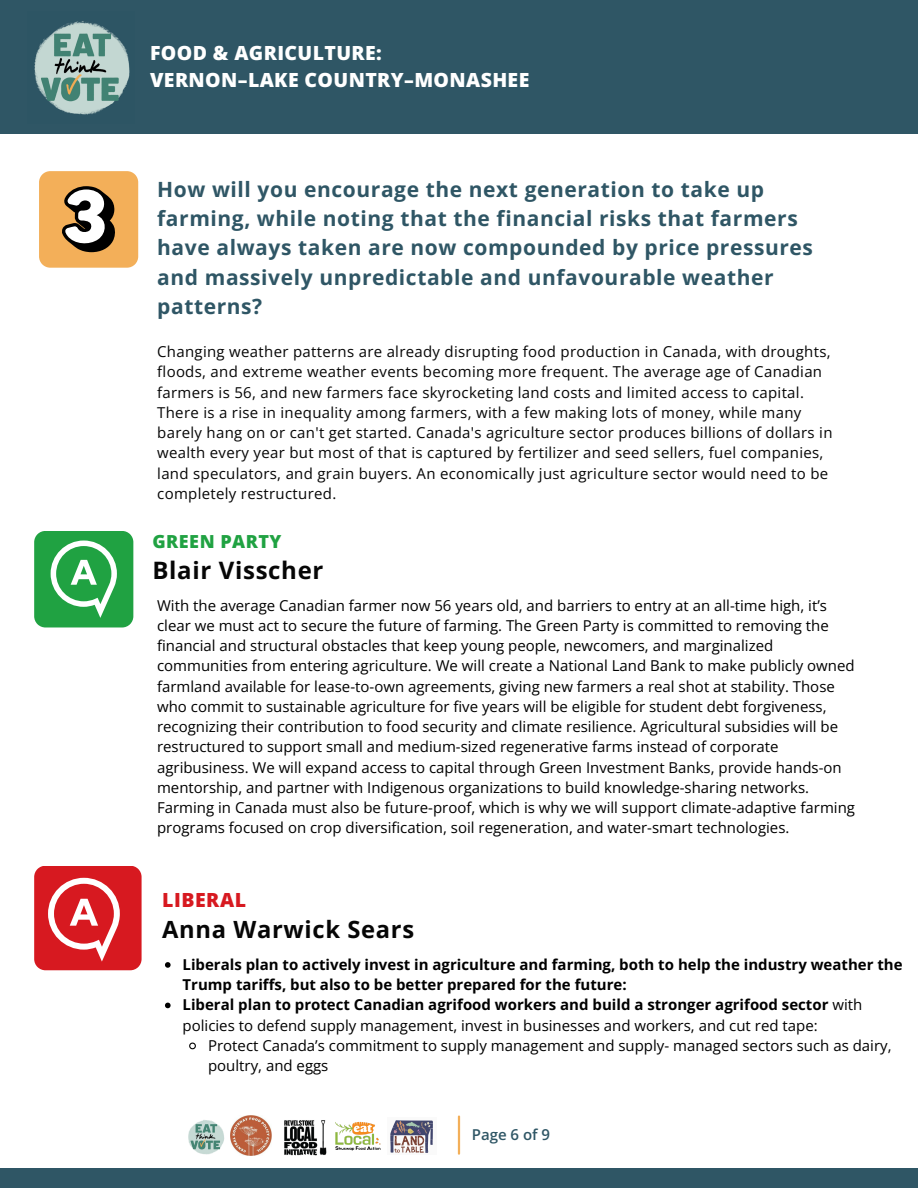
<style>
.page{position:relative;width:918px;height:1188px;background:#fff}
.page>*{position:absolute;margin:0;border:0;box-sizing:border-box;transform-origin:0 0}
.t1{font:700 24px "Open Sans";letter-spacing:.03em;color:#060606}
.t2{font:700 23.7px "Open Sans";letter-spacing:.03em;color:#060606}
.t3{font:700 21px/29.2px "Open Sans";letter-spacing:.03em;color:#2f5665}
.t4{font:800 19.5px/27px "Open Sans";letter-spacing:.02em;color:#fff}
.t5{font:800 19.5px "Open Sans";letter-spacing:.03em;color:#d71920}
.t6{font:800 18px "Open Sans";letter-spacing:.03em;color:#20a242}
.t7{font:15px/20.2px "Open Sans";color:#000}
.t8{font:15px/20.2px "Open Sans";letter-spacing:.02em;color:#060606}
.t9{font:700 15px/20.2px "Open Sans";color:#000}
.t10{font:600 15px "Open Sans";color:#2f5665}
.s1{font-weight:700}
</style>
<div class="page">
<hr style="left:458px;top:1117px;width:2px;height:37px;background:#f3af59">
<div style="left:0;top:1168px;width:918px;height:20px;background:#2f5665"></div>
<svg style="left:39px;top:171px;width:99px;height:97px;background:#d1a164"></svg>
<svg style="left:34px;top:531px;width:99px;height:96px;background:#44b160"></svg>
<div style="left:0;top:0;width:918px;height:134px;background:#2f5665"></div>
<img style="left:34px;top:21px;width:96px;height:94px">
<img style="left:188px;top:1120px;width:43px;height:35px">
<img style="left:390px;top:1120px;width:43px;height:33px">
<img style="left:335px;top:1121px;width:46px;height:30px">
<img style="left:284px;top:1120px;width:42px;height:36px">
<img style="left:231px;top:1115px;width:40px;height:41px">
<svg style="left:34px;top:866px;width:108px;height:104px;background:#dd3e44"></svg>
<svg style="left:165px;top:962px;width:6px;height:6px"></svg>
<svg style="left:165px;top:1003px;width:6px;height:5px"></svg>
<svg style="left:189px;top:1042px;width:7px;height:8px"></svg>
<h1 class="t4" style="left:150px;top:39px;width:381px">FOOD &amp; AGRICULTURE:<br>VERNON–LAKE COUNTRY–MONASHEE</h1>
<h4 class="t3" style="left:157px;top:174px;width:657px">How will you encourage the next generation to take up farming, while noting that the financial risks that farmers have always taken are now compounded by price pressures and massively unpredictable and unfavourable weather patterns?</h4>
<p class="t8" style="left:157px;top:341px;width:677px">Changing weather patterns are already disrupting food production in Canada, with droughts, floods, and extreme weather events becoming more frequent. The average age of Canadian farmers is 56, and new farmers face skyrocketing land costs and limited access to capital.<br>There is a rise in inequality among farmers, with a few making lots of money, while many barely hang on or can't get started. Canada's agriculture sector produces billions of dollars in wealth every year but most of that is captured by fertilizer and seed sellers, fuel companies, land speculators, and grain buyers. An economically just agriculture sector would need to be completely restructured.</p>
<h3 class="t6" style="left:152px;top:529px;width:131px">GREEN PARTY</h3>
<h3 class="t1" style="left:152px;top:553px;width:173px">Blair Visscher</h3>
<p class="t7" style="left:157px;top:595px;width:699px">With the average Canadian farmer now 56 years old, and barriers to entry at an all-time high, it’s clear we must act to secure the future of farming. The Green Party is committed to removing the financial and structural obstacles that keep young people, newcomers, and marginalized communities from entering agriculture. We will create a National Land Bank to make publicly owned farmland available for lease-to-own agreements, giving new farmers a real shot at stability. Those who commit to sustainable agriculture for five years will be eligible for student debt forgiveness, recognizing their contribution to food security and climate resilience. Agricultural subsidies will be restructured to support small and medium-sized regenerative farms instead of corporate agribusiness. We will expand access to capital through Green Investment Banks, provide hands-on mentorship, and partner with Indigenous organizations to build knowledge-sharing networks.<br>Farming in Canada must also be future-proof, which is why we will support climate-adaptive farming programs focused on crop diversification, soil regeneration, and water-smart technologies.</p>
<p class="t5" style="left:162px;top:886px;width:85px">LIBERAL</p>
<p class="t2" style="left:162px;top:912px;width:254px">Anna Warwick Sears</p>
<p class="t9" style="left:183px;top:954px;width:722px">Liberals plan to actively invest in agriculture and farming, both to help the industry weather the<br>Trump tariffs, but also to be better prepared for the future:</p>
<p class="t7" style="left:183px;top:995px;width:681px"><span class="s1">Liberal plan to protect Canadian agrifood workers and build a stronger agrifood sector</span> with policies to defend supply management, invest in businesses and workers, and cut red tape:</p>
<p class="t7" style="left:208px;top:1035px;width:685px">Protect Canada’s commitment to supply management and supply- managed sectors such as dairy, poultry, and eggs</p>
<h2 class="t10" style="left:472px;top:1124px;width:80px">Page 6 of 9</h2>
</div>
